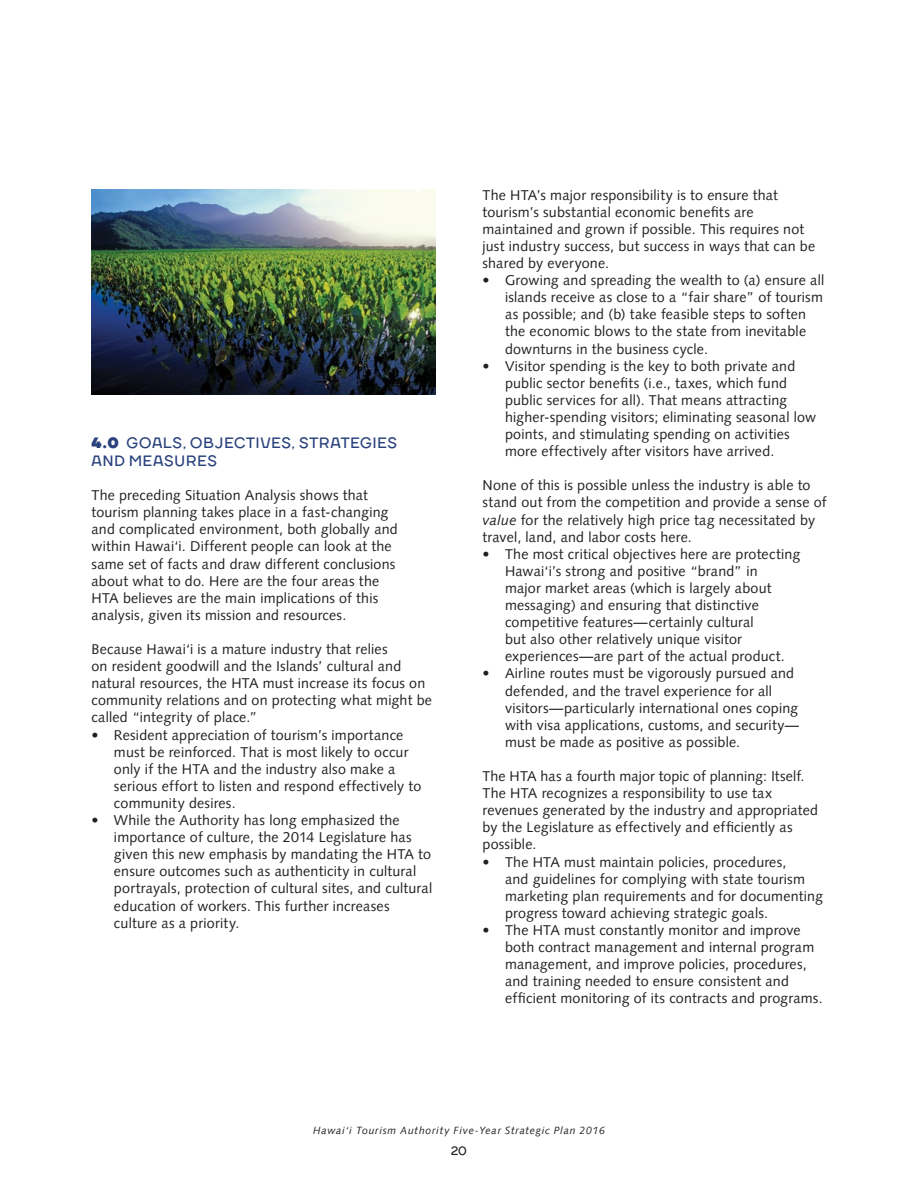
<style>
.page{position:relative;width:918px;height:1188px;background:#fff}
.page>*{position:absolute;margin:0;border:0;box-sizing:border-box;transform-origin:0 0}
.t1{font:700 15px/18px "TT Firs";letter-spacing:.055em;color:#29417c}
.t2{font:14.25px/17.1px "Syntax LT Pro";letter-spacing:.015em;color:#231f20}
.t3{font:700 12px "TT Firs";color:#231f20}
.t4{font:italic 10.5px "Syntax LT Pro";letter-spacing:.065em;color:#231f20}
.s1{font-weight:900}
.s2{font-style:italic}
</style>
<div class="page">
<img style="left:91px;top:189px;width:344px;height:205px">
<p class="t1" style="left:91px;top:434px;width:307px"><span class="s1">4.0</span> GOALS, OBJECTIVES, STRATEGIES<br>AND MEASURES</p>
<p class="t2" style="left:91px;top:487px;width:308px">The preceding Situation Analysis shows that tourism planning takes place in a fast-changing and complicated environment, both globally and within Hawai‘i. Different people can look at the same set of facts and draw different conclusions about what to do. Here are the four areas the HTA believes are the main implications of this analysis, given its mission and resources.</p>
<p class="t2" style="left:91px;top:641px;width:342px">Because Hawai‘i is a mature industry that relies<br>on resident goodwill and the Islands’ cultural and natural resources, the HTA must increase its focus on community relations and on protecting what might be called “integrity of place.”</p>
<p class="t2" style="left:114px;top:726px;width:309px;text-indent:-23px">• Resident appreciation of tourism’s importance must be reinforced. That is most likely to occur only if the HTA and the industry also make a serious effort to listen and respond effectively to community desires.</p>
<p class="t2" style="left:114px;top:812px;width:320px;text-indent:-23px">• While the Authority has long emphasized the importance of culture, the 2014 Legislature has given this new emphasis by mandating the HTA to ensure outcomes such as authenticity in cultural portrayals, protection of cultural sites, and cultural education of workers. This further increases culture as a priority.</p>
<p class="t2" style="left:483px;top:186px;width:334px">The HTA’s major responsibility is to ensure that tourism’s substantial economic benefits are maintained and grown if possible. This requires not just industry success, but success in ways that can be shared by everyone.</p>
<p class="t2" style="left:505px;top:272px;width:321px;text-indent:-23px">• Growing and spreading the wealth to (a) ensure all islands receive as close to a “fair share” of tourism as possible; and (b) take feasible steps to soften the economic blows to the state from inevitable downturns in the business cycle.</p>
<p class="t2" style="left:505px;top:357px;width:313px;text-indent:-23px">• Visitor spending is the key to both private and public sector benefits (i.e., taxes, which fund public services for all). That means attracting higher-spending visitors; eliminating seasonal low points, and stimulating spending on activities more effectively after visitors have arrived.</p>
<p class="t2" style="left:483px;top:477px;width:346px">None of this is possible unless the industry is able to stand out from the competition and provide a sense of <span class="s2">value</span> for the relatively high price tag necessitated by travel, land, and labor costs here.</p>
<p class="t2" style="left:505px;top:545px;width:297px;text-indent:-23px">• The most critical objectives here are protecting Hawai‘i’s strong and positive “brand” in<br>major market areas (which is largely about messaging) and ensuring that distinctive competitive features—certainly cultural<br>but also other relatively unique visitor experiences—are part of the actual product.</p>
<p class="t2" style="left:505px;top:665px;width:296px;text-indent:-23px">• Airline routes must be vigorously pursued and defended, and the travel experience for all visitors—particularly international ones coping with visa applications, customs, and security— must be made as positive as possible.</p>
<p class="t2" style="left:483px;top:768px;width:337px">The HTA has a fourth major topic of planning: Itself.<br>The HTA recognizes a responsibility to use tax revenues generated by the industry and appropriated by the Legislature as effectively and efficiently as possible.</p>
<p class="t2" style="left:505px;top:853px;width:319px;text-indent:-23px">• The HTA must maintain policies, procedures,<br>and guidelines for complying with state tourism marketing plan requirements and for documenting progress toward achieving strategic goals.</p>
<p class="t2" style="left:505px;top:922px;width:319px;text-indent:-23px">• The HTA must constantly monitor and improve both contract management and internal program management, and improve policies, procedures, and training needed to ensure consistent and efficient monitoring of its contracts and programs.</p>
<p class="t4" style="left:313px;top:1124px;width:293px">Hawai‘i Tourism Authority Five-Year Strategic Plan 2016</p>
<p class="t3" style="left:451px;top:1144px;width:17px">20</p>
</div>
